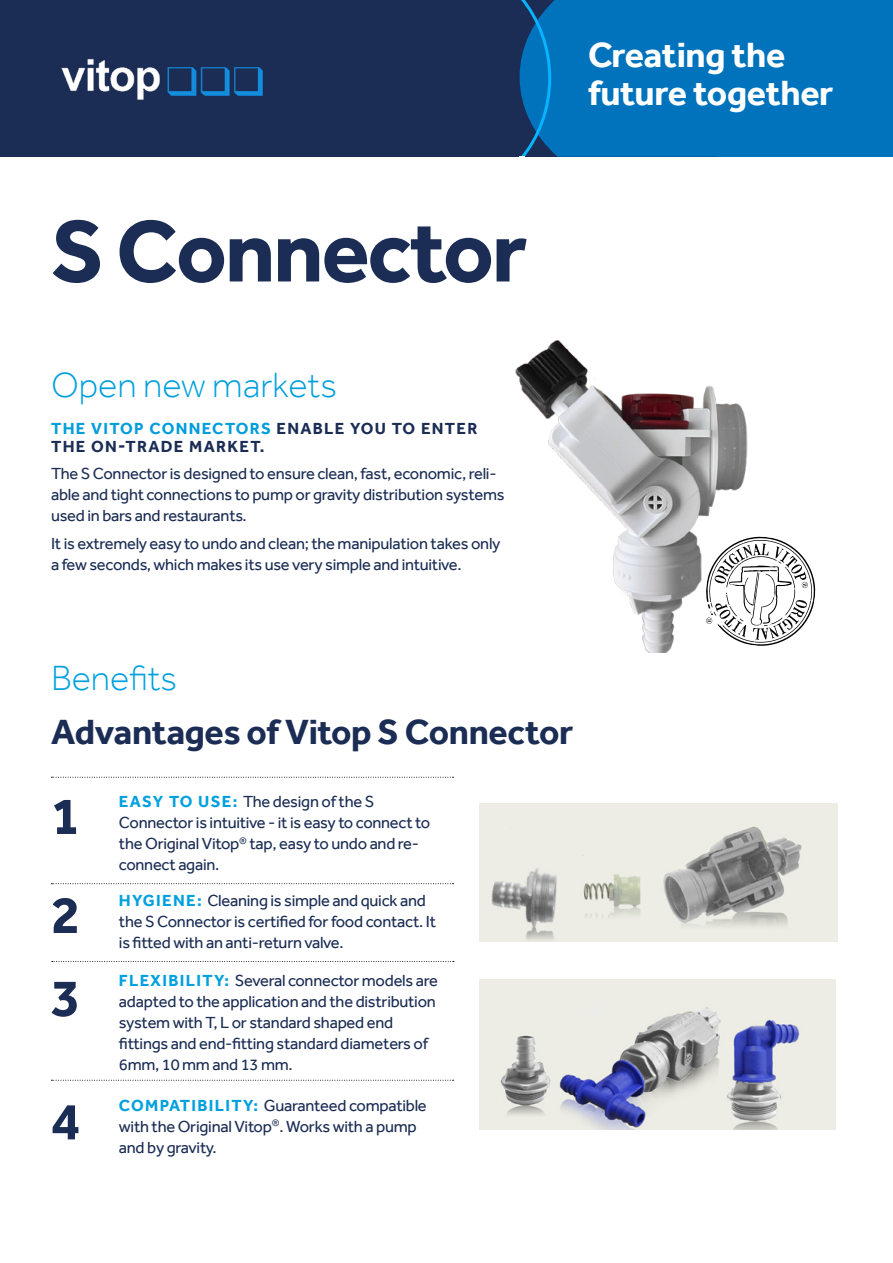
<style>
.page{position:relative;width:893px;height:1263px;background:#fff}
.page>*{position:absolute;margin:0;border:0;box-sizing:border-box;transform-origin:0 0}
.t1{font:700 90px "Effra Corp";letter-spacing:-.025em;color:#1b2d54}
.t2{font:700 54px "Effra Corp";color:#1b2d54}
.t3{font:700 36px "Effra Corp";letter-spacing:-.01em;color:#1b2d54}
.t4{font:700 36px/37.5px "Effra Corp";letter-spacing:-.01em;color:#fff}
.t5{font:300 36px "Effra Corp";color:#00a0df}
.t6{font:16.5px/21px "Effra Corp";letter-spacing:-.015em;color:#1b2d54}
.t7{font:700 16.5px/18px "Effra Corp";letter-spacing:.08em;color:#1b2d54}
.s1{color:#009ddb}
.s2{font-weight:700;color:#00a0df}
</style>
<div class="page">
<svg style="left:775px;top:538px;width:41px;height:106px"></svg>
<div style="left:0;top:0;width:893px;height:157px;background:#1b2d54"></div>
<div style="left:717px;top:0;width:176px;height:157px;background:#0073bc"></div>
<svg style="left:519px;top:0;width:198px;height:157px"></svg>
<img style="left:61px;top:59px;width:202px;height:40px">
<svg style="left:51px;top:777px;width:403px;height:1px"></svg>
<svg style="left:51px;top:883px;width:403px;height:1px"></svg>
<svg style="left:52px;top:961px;width:402px;height:1px"></svg>
<svg style="left:51px;top:1080px;width:403px;height:1px"></svg>
<img style="left:515px;top:340px;width:260px;height:312px">
<img style="left:480px;top:803px;width:358px;height:138px">
<img style="left:480px;top:980px;width:356px;height:149px">
<h3 class="t4" style="left:588px;top:36px;width:247px">Creating the future together</h3>
<h1 class="t1" style="left:51px;top:197px;width:478px">S Connector</h1>
<h3 class="t5" style="left:51px;top:365px;width:287px">Open new markets</h3>
<p class="t7" style="left:51px;top:419px;width:428px"><span class="s1">THE VITOP CONNECTORS</span> ENABLE YOU TO ENTER<br>THE ON-TRADE MARKET.</p>
<p class="t6" style="left:51px;top:463px;width:455px">The S Connector is designed to ensure clean, fast, economic, reli&shy;able and tight connections to pump or gravity distribution systems used in bars and restaurants.</p>
<p class="t6" style="left:51px;top:532px;width:451px">It is extremely easy to undo and clean; the manipulation takes only a few seconds, which makes its use very simple and intuitive.</p>
<h3 class="t5" style="left:51px;top:658px;width:128px">Benefits</h3>
<h3 class="t3" style="left:51px;top:710px;width:524px">Advantages of Vitop S Connector</h3>
<h2 class="t2" style="left:51px;top:783px;width:31px">1</h2>
<h2 class="t2" style="left:51px;top:882px;width:31px">2</h2>
<p class="t6" style="left:119px;top:791px;width:313px"><span class="s2">EASY TO USE:</span> The design of the S Connector is intuitive - it is easy to connect to the Original Vitop<sup>®</sup> tap, easy to undo and re&shy;connect again.</p>
<p class="t6" style="left:119px;top:889px;width:319px"><span class="s2">HYGIENE:</span> Cleaning is simple and quick and the S Connector is certified for food contact. It is fitted with an anti-return valve.</p>
<h2 class="t2" style="left:51px;top:965px;width:31px">3</h2>
<p class="t6" style="left:119px;top:970px;width:321px"><span class="s2">FLEXIBILITY:</span> Several connector models are adapted to the application and the distribution system with T, L or standard shaped end fittings and end-fitting standard diameters of 6mm, 10 mm and 13 mm.</p>
<h2 class="t2" style="left:51px;top:1088px;width:31px">4</h2>
<p class="t6" style="left:119px;top:1094px;width:309px"><span class="s2">COMPATIBILITY:</span> Guaranteed compatible with the Original Vitop<sup>®</sup>. Works with a pump and by gravity.</p>
</div>
